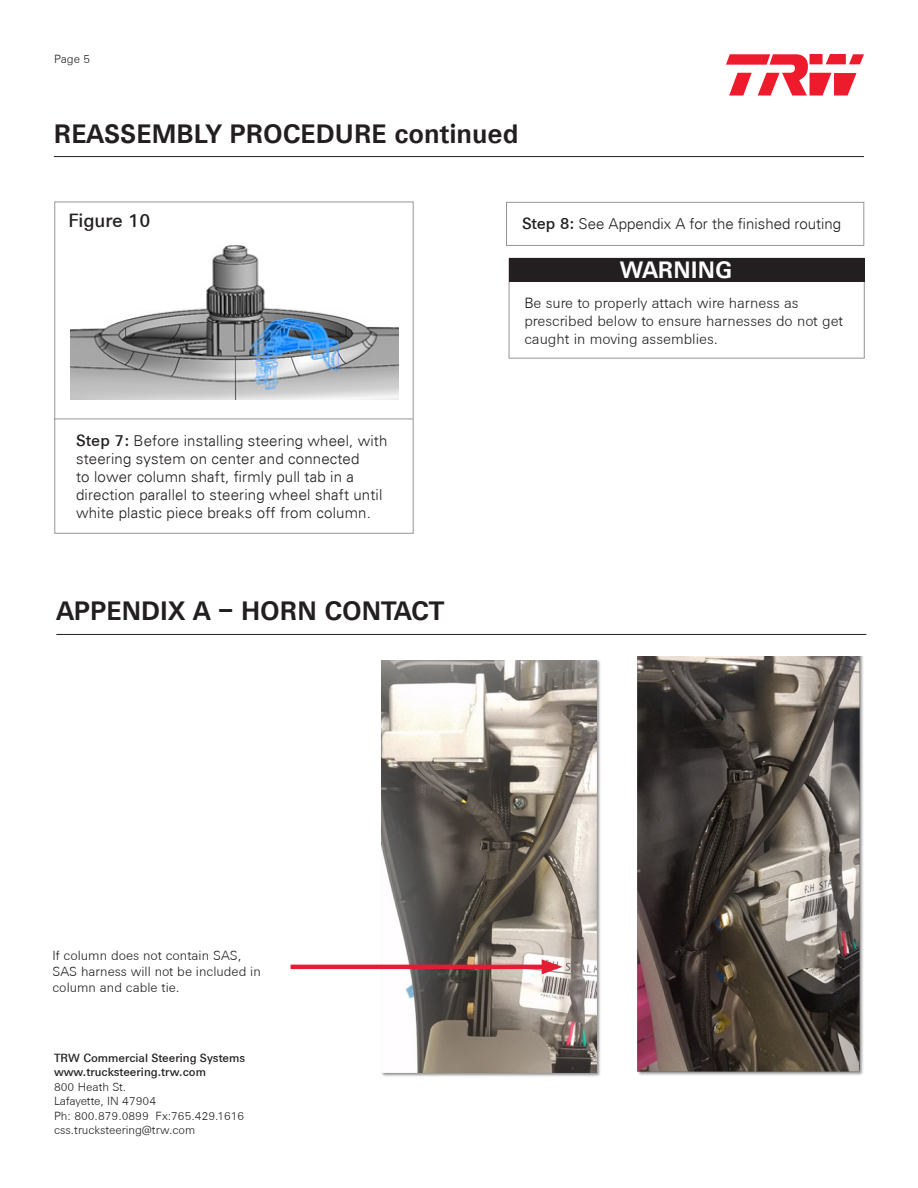
<style>
.page{position:relative;width:918px;height:1188px;background:#fff}
.page>*{position:absolute;margin:0;border:0;box-sizing:border-box;transform-origin:0 0}
.t1{font:700 27px "ZF Sans";color:#231f20}
.t2{font:700 24px "ZF Sans";color:#fff}
.t3{font:500 19.35px "ZF Sans";color:#231f20}
.t4{font:300 15px/18px "Univers";letter-spacing:.01em;color:#231f20}
.t5{font:300 15px/18px "ZF Sans";color:#231f20}
.t6{font:300 13.5px/16.2px "ZF Sans";color:#231f20}
.t7{font:300 12px "ZF Sans";color:#231f20}
.t8{font:500 12px "ZF Sans";color:#231f20}
.s1{font-family:"ZF Sans";font-weight:500;font-size:16.5px}
</style>
<div class="page">
<svg style="left:726px;top:54px;width:138px;height:42px"></svg>
<hr style="left:54px;top:156px;width:810px;height:1px;background:#231f20">
<img style="left:70px;top:245px;width:329px;height:155px">
<hr style="left:54px;top:419px;width:359px;height:1px;background:#939598">
<div style="left:509px;top:258px;width:355px;height:24px;background:#231f20"></div>
<div style="left:506px;top:202px;width:358px;height:44px;border:1px solid #939598"></div>
<img style="left:637px;top:656px;width:226px;height:419px">
<img style="left:379px;top:660px;width:222px;height:417px">
<hr style="left:56px;top:634px;width:810px;height:1px;background:#231f20">
<hr style="left:291px;top:965px;width:259px;height:4px;background:#e41d35">
<svg style="left:542px;top:959px;width:21px;height:15px"></svg>
<p class="t7" style="left:54px;top:52px;width:38px">Page 5</p>
<p class="t1" style="left:54px;top:117px;width:466px">REASSEMBLY PROCEDURE continued</p>
<p class="t3" style="left:68px;top:209px;width:83px">Figure 10</p>
<p class="t4" style="left:76px;top:432px;width:313px"><span class="s1">Step 7:</span> Before installing steering wheel, with steering system on center and connected<br>to lower column shaft, firmly pull tab in a direction parallel to steering wheel shaft until white plastic piece breaks off from column.</p>
<p class="t1" style="left:56px;top:595px;width:389px">APPENDIX A – HORN CONTACT</p>
<p class="t4" style="left:522px;top:215px;width:321px"><span class="s1">Step 8:</span> See Appendix A for the finished routing</p>
<p class="t2" style="left:620px;top:256px;width:114px">WARNING</p>
<p class="t5" style="left:524px;top:294px;width:320px">Be sure to properly attach wire harness as prescribed below to ensure harnesses do not get caught in moving assemblies.</p>
<p class="t6" style="left:52px;top:947px;width:210px">If column does not contain SAS,<br>SAS harness will not be included in column and cable tie.</p>
<p class="t8" style="left:54px;top:1051px;width:193px">TRW Commercial Steering Systems</p>
<p class="t8" style="left:54px;top:1065px;width:153px">www.trucksteering.trw.com</p>
<p class="t7" style="left:54px;top:1080px;width:74px">800 Heath St.</p>
<p class="t7" style="left:54px;top:1094px;width:104px">Lafayette, IN 47904</p>
<p class="t7" style="left:54px;top:1109px;width:192px">Ph: 800.879.0899 Fx:765.429.1616</p>
<p class="t7" style="left:54px;top:1123px;width:143px">css.trucksteering@trw.com</p>
</div>
